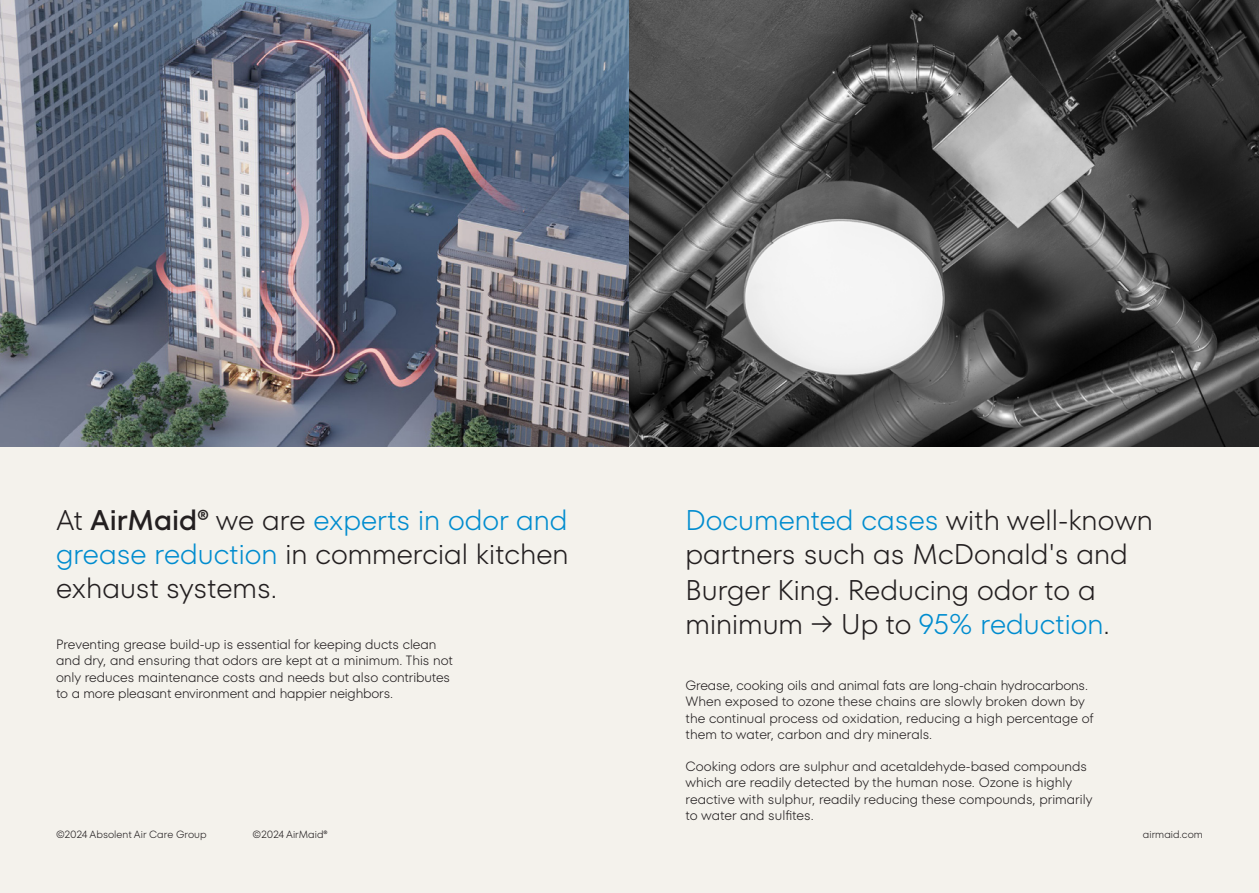
<style>
.page{position:relative;width:1259px;height:893px;background:#f4f2ec}
.page>*{position:absolute;margin:0;border:0;box-sizing:border-box;transform-origin:0 0}
.t1{font:300 28.5px/34.8px "TT Fors";color:#231f20;text-align:justify}
.t2{font:300 13.5px/16.2px "TT Fors";color:#231f20}
.t3{font:300 10.5px "TT Fors";color:#231f20}
.s1{font-weight:500}
.s2{color:#008ccf}
.s3{font-size:30px}
</style>
<div class="page">
<img style="left:0;top:0;width:1259px;height:446px">
<h1 class="t1" style="left:56px;top:503px;width:514px;line-height:34.2px">At <span class="s1">AirMaid®</span> we are <span class="s2">experts in odor and grease reduction</span> in commercial kitchen exhaust systems.</h1>
<h1 class="t1" style="left:685px;top:502px;width:469px;text-align:left"><span class="s2">Documented cases</span> with well-known partners such as McDonald's and<br>Burger King<span class="s3">.</span> Reducing odor to a minimum → Up to <span class="s2">95% reduction</span>.</h1>
<p class="t2" style="left:56px;top:636px;width:398px">Preventing grease build-up is essential for keeping ducts clean and dry, and ensuring that odors are kept at a minimum. This not only reduces maintenance costs and needs but also contributes to a more pleasant environment and happier neighbors.</p>
<p class="t2" style="left:685px;top:677px;width:410px">Grease, cooking oils and animal fats are long-chain hydrocarbons.<br>When exposed to ozone these chains are slowly broken down by the continual process od oxidation, reducing a high percentage of them to water, carbon and dry minerals.</p>
<p class="t2" style="left:685px;top:758px;width:408px">Cooking odors are sulphur and acetaldehyde-based compounds which are readily detected by the human nose. Ozone is highly reactive with sulphur, readily reducing these compounds, primarily to water and sulfites.</p>
<p class="t3" style="left:56px;top:828px;width:152px">©2024 Absolent Air Care Group</p>
<p class="t3" style="left:253px;top:828px;width:76px">©2024 AirMaid®</p>
<p class="t3" style="left:1143px;top:828px;width:61px">airmaid.com</p>
</div>
